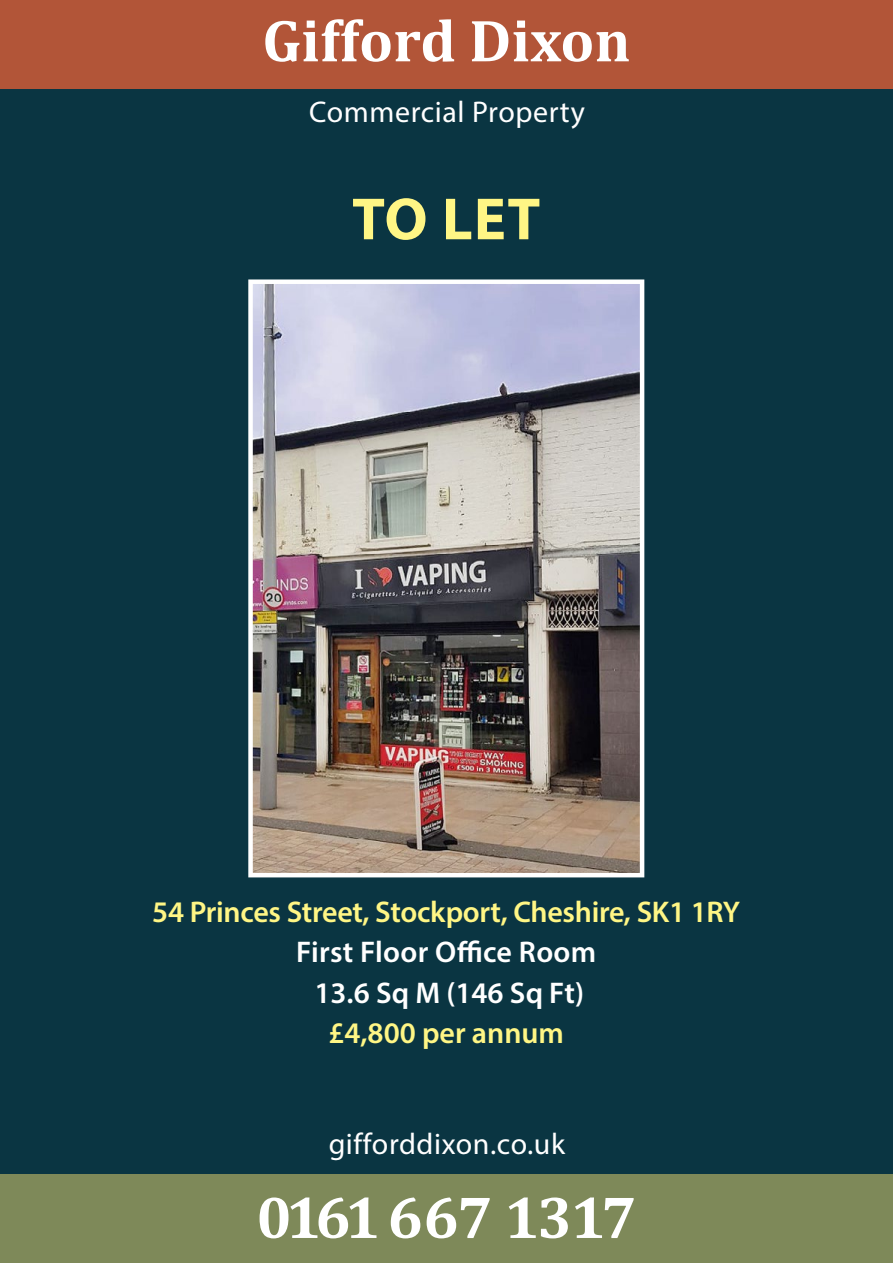
<style>
.page{position:relative;width:893px;height:1263px;background:#fff}
.page>*{position:absolute;margin:0;border:0;box-sizing:border-box;transform-origin:0 0}
.t1{font:700 60px "Cambria";letter-spacing:-.005em;color:#fff}
.t2{font:700 60px "Cambria";letter-spacing:-.06em;color:#fff}
.t3{font:700 60px "Myriad Pro";color:#fff685}
.t4{font:600 30px "Myriad Pro";letter-spacing:-.01em;color:#fff685}
.t5{font:600 30px/40.5px "Myriad Pro";letter-spacing:.01em;color:#fff;text-align:center}
.t6{font:30px "Myriad Pro";letter-spacing:.02em;color:#fff}
.t7{font:18px "Myriad Pro";color:#fff}
</style>
<div class="page">
<div style="left:0;top:0;width:892px;height:1263px;background:#0a3542"></div>
<div style="left:0;top:1174px;width:893px;height:89px;background:#7e8959"></div>
<div style="left:0;top:0;width:893px;height:89px;background:#b25538"></div>
<img style="left:253px;top:284px;width:386px;height:588px">
<div style="left:248px;top:279px;width:396px;height:598px;border:4px solid #fff"></div>
<h1 class="t1" style="left:262px;top:-2px;width:370px">Gifford Dixon</h1>
<p class="t6" style="left:309px;top:94px;width:277px">Commercial Property</p>
<p class="t7" style="left:438px;top:40px;width:17px">W</p>
<h1 class="t3" style="left:352px;top:180px;width:190px">TO LET</h1>
<p class="t4" style="left:152px;top:893px;width:589px">54 Princes Street, Stockport, Cheshire, SK1 1RY</p>
<p class="t5" style="left:296px;top:931px;width:302px">First Floor Office Room<br>13.6 Sq M (146 Sq Ft)</p>
<p class="t4" style="left:328px;top:1014px;width:237px">£4,800 per annum</p>
<p class="t6" style="left:329px;top:1126px;width:238px">gifforddixon.co.uk</p>
<h1 class="t2" style="left:256px;top:1175px;width:382px">0161 667 1317</h1>
</div>
